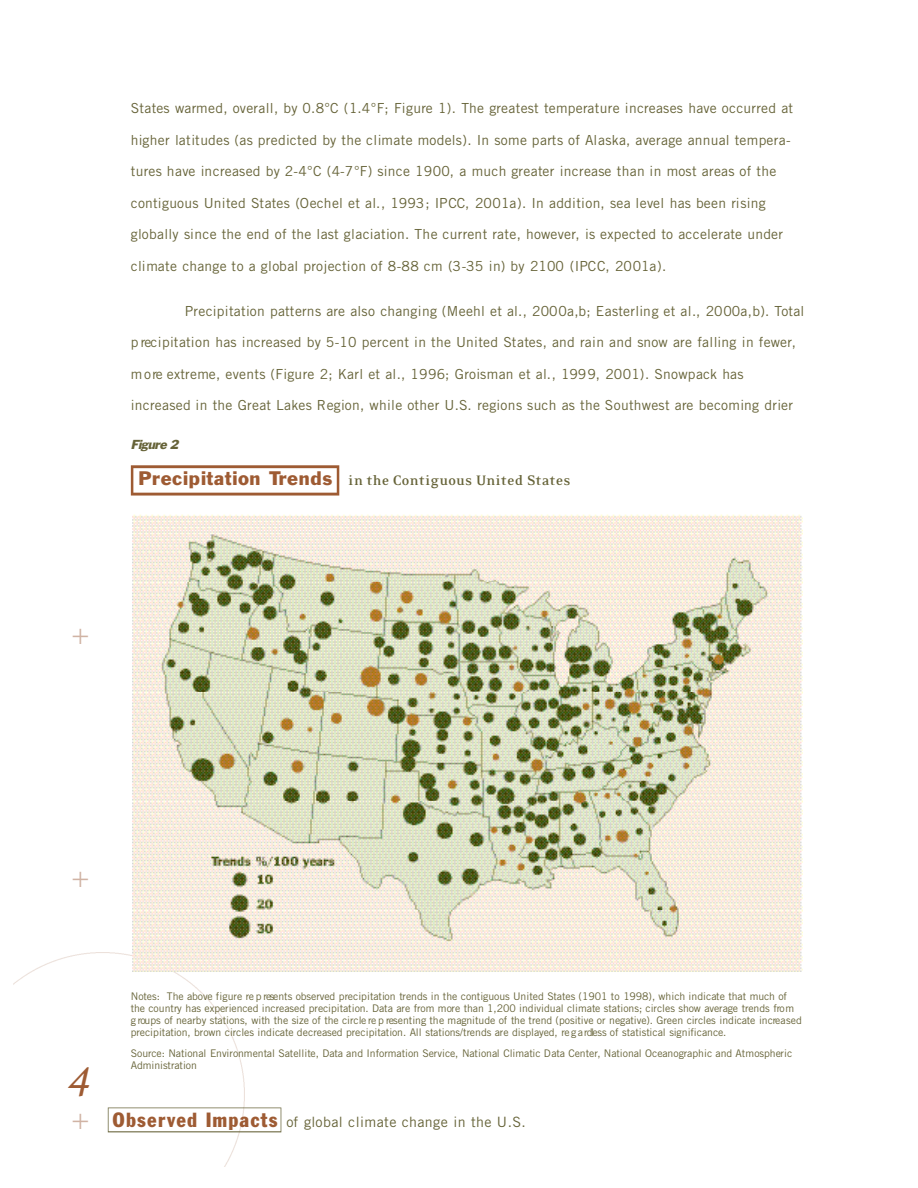
<style>
.page{position:relative;width:918px;height:1188px;background:#fff}
.page>*{position:absolute;margin:0;border:0;box-sizing:border-box;transform-origin:0 0}
.t1{font:italic 45px "Eidetic Serif";color:#9e5b33}
.t2{font:300 30px "Akzidenz Grotesk";color:#d0b3a4}
.t3{font:700 15.75px "Eidetic Serif";color:#666338}
.t4{font:14.25px "Trade Gothic";letter-spacing:.025em;color:#666338}
.t5{font:13.8px "Trade Gothic";letter-spacing:.02em;color:#666338}
.t6{font:italic 12px "Franklin Gothic BT";color:#666338}
.t7{font:10.5px/12px "Trade Gothic";color:#666338}
.s1{font-family:"Franklin Gothic BT";font-weight:400;font-size:18px;color:#9e5b33}
.s2{font-family:"Franklin Gothic BT";font-stretch:condensed;font-size:20.25px;color:#9e5b33}
</style>
<div class="page">
<svg style="left:14px;top:952px;width:231px;height:215px"></svg>
<svg style="left:108px;top:1108px;width:173px;height:24px"></svg>
<img style="left:132px;top:473px;width:671px;height:498px">
<svg style="left:131px;top:465px;width:208px;height:31px"></svg>
<p class="t5" style="left:131px;top:103px;width:664px">States warmed, overall, by 0.8°C (1.4°F; Figure 1). The greatest temperature increases have occurred at</p>
<p class="t5" style="left:131px;top:135px;width:661px">higher latitudes (as predicted by the climate models). In some parts of Alaska, average annual tempera-</p>
<p class="t5" style="left:131px;top:166px;width:647px">tu res have increased by 2-4°C (4-7°F) since 1900, a much greater increase than in most areas of the</p>
<p class="t5" style="left:131px;top:198px;width:636px">contiguous United States (Oechel et al., 1993; IPCC, 2001a). In addition, sea level has been rising</p>
<p class="t5" style="left:131px;top:229px;width:654px">globally since the end of the last glaciation. The current rate, however, is expected to accelerate under</p>
<p class="t5" style="left:131px;top:261px;width:537px">climate change to a global projection of 8-88 cm (3-35 in) by 2100 (IPCC, 2001a).</p>
<p class="t5" style="left:185px;top:306px;width:621px">P recipitation patterns are also changing (Meehl et al., 2000a,b; Easterling et al., 2000a,b). To ta l</p>
<p class="t5" style="left:131px;top:337px;width:667px">p recipitation has increased by 5-10 percent in the United States, and rain and snow are falling in fewer,</p>
<p class="t5" style="left:131px;top:369px;width:614px">m o re extreme, events (Figure 2; Karl et al., 1996; Groisman et al., 1999, 2001). Snowpack has</p>
<p class="t5" style="left:131px;top:400px;width:664px">in c reased in the Great Lakes Region, while other U.S. regions such as the Southwest are becoming drier</p>
<p class="t6" style="left:131px;top:440px;width:52px">Figure 2</p>
<p class="t3" style="left:138px;top:473px;width:434px"><span class="s1">Precipitation Trends</span> in the Contiguous United States</p>
<h2 class="t2" style="left:71px;top:623px;width:19px">+</h2>
<h2 class="t2" style="left:71px;top:865px;width:19px">+</h2>
<h1 class="t1" style="left:68px;top:1055px;width:26px">4</h1>
<h2 class="t2" style="left:71px;top:1107px;width:19px">+</h2>
<p class="t7" style="left:131px;top:991px;width:673px">Notes: The above figure re p resents observed precipitation trends in the contiguous United States (1901 to 1998), which indicate that much of the country has experienced increased precipitation. Data are from more than 1,200 individual climate stations; circles show average trends fro m<br>g roups of nearby stations, with the size of the circle re p resenting the magnitude of the trend (positive or negative). Green circles indicate incre a s e d p recipitation, brown circles indicate decreased precipitation. All stations/trends are displayed, re g a rdless of statistical significance.</p>
<p class="t7" style="left:131px;top:1048px;width:663px">S o u rce: National Environmental Satellite, Data and Information Service, National Climatic Data Center, National Oceanographic and Atmospheric<br>A d m in istra tio n</p>
<p class="t4" style="left:113px;top:1116px;width:415px"><span class="s2">O b s e rved Impacts</span> of global climate change in the U.S.</p>
</div>
